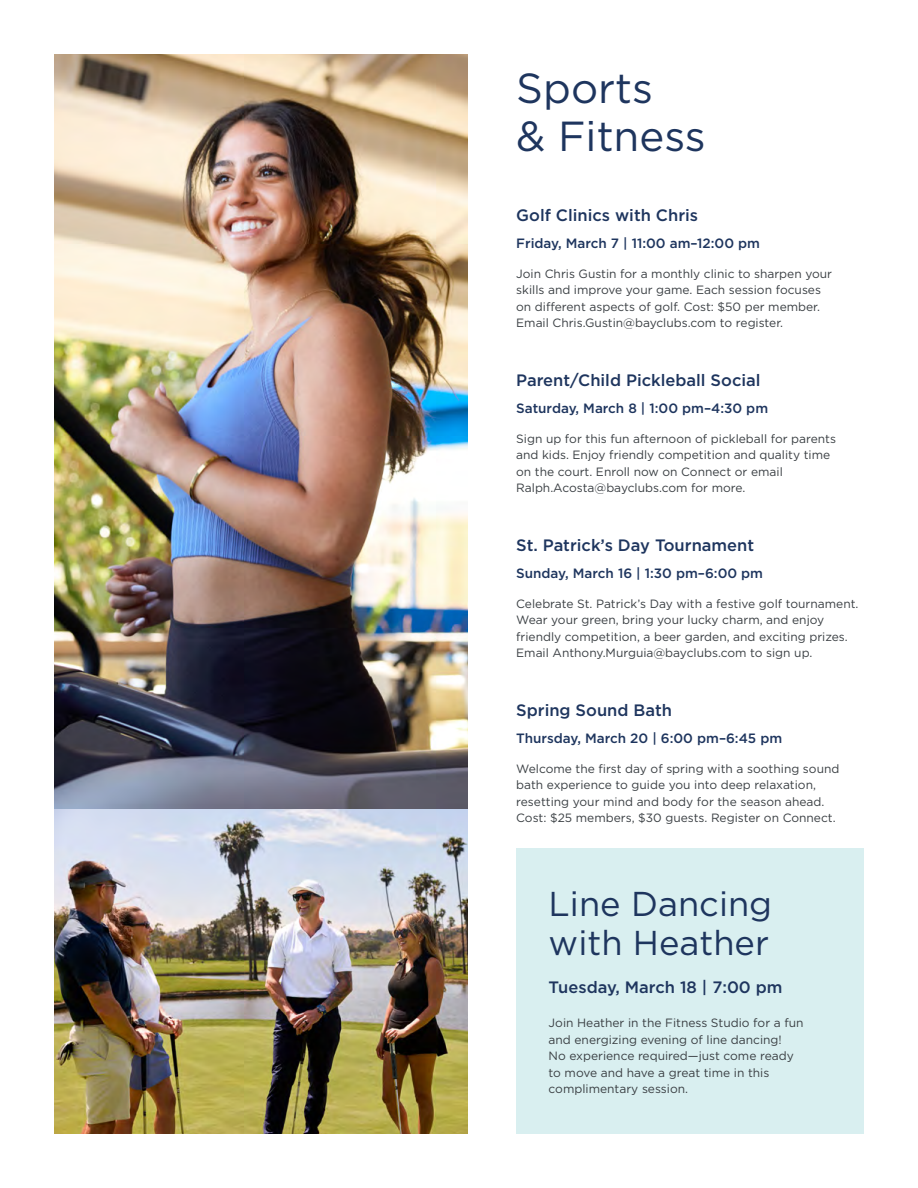
<style>
.page{position:relative;width:918px;height:1188px;background:#fff}
.page>*{position:absolute;margin:0;border:0;box-sizing:border-box;transform-origin:0 0}
.t1{font:42px/48px "Gotham";color:#1e355e}
.t2{font:34.5px/39px "Gotham";color:#1e355e}
.t3{font:500 16.5px "Gotham";color:#1e355e}
.t4{font:500 13.5px "Gotham";color:#1e355e}
.t5{font:12px/16.5px "Gotham";color:#3a3f43}
</style>
<div class="page">
<div style="left:516px;top:848px;width:348px;height:286px;background:#d9eff0"></div>
<img style="left:54px;top:54px;width:414px;height:1080px">
<h1 class="t1" style="left:516px;top:63px;width:191px">Sports<br>&amp; Fitness</h1>
<h3 class="t3" style="left:516px;top:204px;width:183px">Golf Clinics with Chris</h3>
<p class="t4" style="left:516px;top:234px;width:245px">Friday, March 7 | 11:00 am–12:00 pm</p>
<p class="t5" style="left:516px;top:265px;width:317px">Join Chris Gustin for a monthly clinic to sharpen your skills and improve your game. Each session focuses on different aspects of golf. Cost: $50 per member.<br>Email Chris.Gustin@bayclubs.com to register.</p>
<h3 class="t3" style="left:516px;top:369px;width:246px">Parent/Child Pickleball Social</h3>
<p class="t4" style="left:516px;top:399px;width:253px">Saturday, March 8 | 1:00 pm–4:30 pm</p>
<p class="t5" style="left:516px;top:430px;width:321px">Sign up for this fun afternoon of pickleball for parents and kids. Enjoy friendly competition and quality time on the court. Enroll now on Connect or email Ralph.Acosta@bayclubs.com for more.</p>
<h3 class="t3" style="left:516px;top:534px;width:240px">St. Patrick’s Day Tournament</h3>
<p class="t4" style="left:516px;top:564px;width:248px">Sunday, March 16 | 1:30 pm–6:00 pm</p>
<p class="t5" style="left:516px;top:595px;width:344px">Celebrate St. Patrick’s Day with a festive golf tournament.<br>Wear your green, bring your lucky charm, and enjoy friendly competition, a beer garden, and exciting prizes.<br>Email Anthony.Murguia@bayclubs.com to sign up.</p>
<h3 class="t3" style="left:516px;top:699px;width:157px">Spring Sound Bath</h3>
<p class="t4" style="left:516px;top:729px;width:268px">Thursday, March 20 | 6:00 pm–6:45 pm</p>
<p class="t5" style="left:516px;top:760px;width:325px">Welcome the first day of spring with a soothing sound bath experience to guide you into deep relaxation, resetting your mind and body for the season ahead.<br>Cost: $25 members, $30 guests. Register on Connect.</p>
<h2 class="t2" style="left:549px;top:884px;width:225px">Line Dancing with Heather</h2>
<h3 class="t3" style="left:549px;top:976px;width:235px">Tuesday, March 18 | 7:00 pm</h3>
<p class="t5" style="left:549px;top:1015px;width:256px">Join Heather in the Fitness Studio for a fun and energizing evening of line dancing!<br>No experience required—just come ready to move and have a great time in this complimentary session.</p>
</div>
